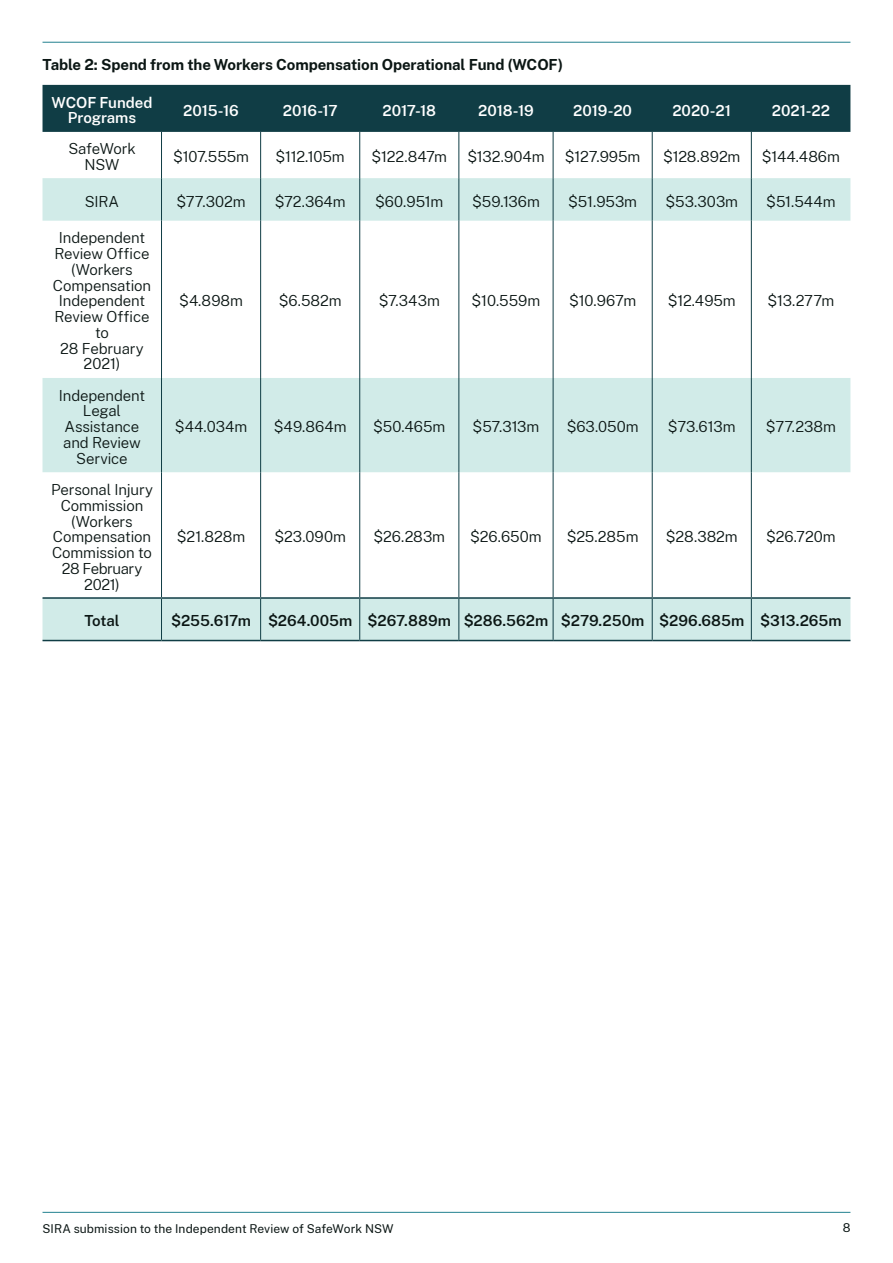
<style>
.page{position:relative;width:893px;height:1263px;background:#fff}
.page>*{position:absolute;margin:0;border:0;box-sizing:border-box;transform-origin:0 0}
.Table_Body_Copy{font:300 15px/15.8px "Public Sans";letter-spacing:-.01em;color:#0b1614;text-align:center}
.Table_Body_Copy-2{font:600 15px "Public Sans";color:#0b1614}
.Table_Column_Heading{font:600 15px/15.8px "Public Sans";letter-spacing:-.005em;color:#fff;text-align:center}
.Table_Chart_Heading{font:700 15px "Public Sans";letter-spacing:-.005em;color:#0b1614}
.t1{font:12px "Public Sans";letter-spacing:.005em;color:#0b1614}
</style>
<div class="page">
<div style="left:43px;top:85px;width:807px;height:47px;background:#103d45"></div>
<svg style="left:43px;top:178px;width:807px;height:462px"></svg>
<hr style="left:161px;top:132px;width:1px;height:46px;background:#103d45">
<hr style="left:260px;top:132px;width:1px;height:46px;background:#103d45">
<hr style="left:359px;top:132px;width:1px;height:46px;background:#103d45">
<hr style="left:458px;top:132px;width:1px;height:46px;background:#103d45">
<hr style="left:553px;top:132px;width:1px;height:46px;background:#103d45">
<hr style="left:652px;top:132px;width:1px;height:46px;background:#103d45">
<hr style="left:751px;top:132px;width:1px;height:46px;background:#103d45">
<hr style="left:161px;top:178px;width:1px;height:43px;background:#103d45">
<hr style="left:260px;top:178px;width:1px;height:43px;background:#103d45">
<hr style="left:359px;top:178px;width:1px;height:43px;background:#103d45">
<hr style="left:458px;top:178px;width:1px;height:43px;background:#103d45">
<hr style="left:553px;top:178px;width:1px;height:43px;background:#103d45">
<hr style="left:652px;top:178px;width:1px;height:43px;background:#103d45">
<hr style="left:751px;top:178px;width:1px;height:43px;background:#103d45">
<hr style="left:161px;top:221px;width:1px;height:157px;background:#103d45">
<hr style="left:260px;top:221px;width:1px;height:157px;background:#103d45">
<hr style="left:359px;top:221px;width:1px;height:157px;background:#103d45">
<hr style="left:458px;top:221px;width:1px;height:157px;background:#103d45">
<hr style="left:553px;top:221px;width:1px;height:157px;background:#103d45">
<hr style="left:652px;top:221px;width:1px;height:157px;background:#103d45">
<hr style="left:751px;top:221px;width:1px;height:157px;background:#103d45">
<hr style="left:161px;top:378px;width:1px;height:94px;background:#103d45">
<hr style="left:260px;top:378px;width:1px;height:94px;background:#103d45">
<hr style="left:359px;top:378px;width:1px;height:94px;background:#103d45">
<hr style="left:458px;top:378px;width:1px;height:94px;background:#103d45">
<hr style="left:553px;top:378px;width:1px;height:94px;background:#103d45">
<hr style="left:652px;top:378px;width:1px;height:94px;background:#103d45">
<hr style="left:751px;top:378px;width:1px;height:94px;background:#103d45">
<hr style="left:161px;top:472px;width:1px;height:125px;background:#103d45">
<hr style="left:260px;top:472px;width:1px;height:125px;background:#103d45">
<hr style="left:359px;top:472px;width:1px;height:125px;background:#103d45">
<hr style="left:458px;top:472px;width:1px;height:125px;background:#103d45">
<hr style="left:553px;top:472px;width:1px;height:125px;background:#103d45">
<hr style="left:652px;top:472px;width:1px;height:125px;background:#103d45">
<hr style="left:751px;top:472px;width:1px;height:125px;background:#103d45">
<hr style="left:43px;top:597px;width:119px;height:2px;background:#103d45">
<hr style="left:43px;top:640px;width:119px;height:1px;background:#103d45">
<hr style="left:161px;top:599px;width:1px;height:41px;background:#103d45">
<hr style="left:162px;top:597px;width:99px;height:2px;background:#103d45">
<hr style="left:162px;top:640px;width:99px;height:1px;background:#103d45">
<hr style="left:260px;top:599px;width:1px;height:41px;background:#103d45">
<hr style="left:261px;top:597px;width:99px;height:2px;background:#103d45">
<hr style="left:360px;top:597px;width:99px;height:2px;background:#103d45">
<hr style="left:459px;top:597px;width:94px;height:2px;background:#103d45">
<hr style="left:553px;top:597px;width:99px;height:2px;background:#103d45">
<hr style="left:359px;top:599px;width:1px;height:41px;background:#103d45">
<hr style="left:458px;top:599px;width:1px;height:41px;background:#103d45">
<hr style="left:553px;top:599px;width:1px;height:41px;background:#103d45">
<hr style="left:261px;top:640px;width:99px;height:1px;background:#103d45">
<hr style="left:360px;top:640px;width:99px;height:1px;background:#103d45">
<hr style="left:459px;top:640px;width:94px;height:1px;background:#103d45">
<hr style="left:553px;top:640px;width:99px;height:1px;background:#103d45">
<hr style="left:652px;top:599px;width:1px;height:41px;background:#103d45">
<hr style="left:652px;top:597px;width:99px;height:2px;background:#103d45">
<hr style="left:652px;top:640px;width:99px;height:1px;background:#103d45">
<hr style="left:751px;top:599px;width:1px;height:41px;background:#103d45">
<hr style="left:751px;top:597px;width:99px;height:2px;background:#103d45">
<hr style="left:751px;top:640px;width:99px;height:1px;background:#103d45">
<hr style="left:43px;top:1212px;width:807px;height:1px;background:#22818f">
<hr style="left:43px;top:42px;width:807px;height:1px;background:#22818f">
<p class="Table_Chart_Heading" style="left:43px;top:54px;width:522px">Table 2: Spend from the Workers Compensation Operational Fund (WCOF)</p>
<p class="Table_Column_Heading" style="left:52px;top:93px;width:102px">WCOF Funded<br>Programs</p>
<p class="Table_Column_Heading" style="left:183px;top:101px;width:57px">2015-16</p>
<p class="Table_Column_Heading" style="left:283px;top:101px;width:56px">2016-17</p>
<p class="Table_Column_Heading" style="left:382px;top:101px;width:55px">2017-18</p>
<p class="Table_Column_Heading" style="left:478px;top:101px;width:57px">2018-19</p>
<p class="Table_Column_Heading" style="left:573px;top:101px;width:60px">2019-20</p>
<p class="Table_Column_Heading" style="left:672px;top:101px;width:60px">2020-21</p>
<p class="Table_Column_Heading" style="left:772px;top:101px;width:60px">2021-22</p>
<p class="Table_Body_Copy" style="left:68px;top:140px;width:69px">SafeWork<br>NSW</p>
<p class="Table_Body_Copy" style="left:173px;top:148px;width:78px">$107.555m</p>
<p class="Table_Body_Copy" style="left:276px;top:148px;width:71px">$112.105m</p>
<p class="Table_Body_Copy" style="left:371px;top:148px;width:77px">$122.847m</p>
<p class="Table_Body_Copy" style="left:467px;top:148px;width:79px">$132.904m</p>
<p class="Table_Body_Copy" style="left:565px;top:148px;width:77px">$127.995m</p>
<p class="Table_Body_Copy" style="left:663px;top:148px;width:79px">$128.892m</p>
<p class="Table_Body_Copy" style="left:762px;top:148px;width:80px">$144.486m</p>
<p class="Table_Body_Copy" style="left:85px;top:193px;width:36px">SIRA</p>
<p class="Table_Body_Copy" style="left:177px;top:193px;width:71px">$77.302m</p>
<p class="Table_Body_Copy" style="left:275px;top:193px;width:73px">$72.364m</p>
<p class="Table_Body_Copy" style="left:375px;top:193px;width:70px">$60.951m</p>
<p class="Table_Body_Copy" style="left:472px;top:193px;width:69px">$59.136m</p>
<p class="Table_Body_Copy" style="left:568px;top:193px;width:70px">$51.953m</p>
<p class="Table_Body_Copy" style="left:665px;top:193px;width:74px">$53.303m</p>
<p class="Table_Body_Copy" style="left:766px;top:193px;width:71px">$51.544m</p>
<p class="Table_Body_Copy" style="left:53px;top:229px;width:100px">Independent<br>Review Office (Workers<br>Compensation<br>Independent<br>Review Office to<br>28 February<br>2021)</p>
<p class="Table_Body_Copy" style="left:179px;top:292px;width:65px">$4.898m</p>
<p class="Table_Body_Copy" style="left:279px;top:292px;width:64px">$6.582m</p>
<p class="Table_Body_Copy" style="left:379px;top:292px;width:63px">$7.343m</p>
<p class="Table_Body_Copy" style="left:472px;top:292px;width:70px">$10.559m</p>
<p class="Table_Body_Copy" style="left:569px;top:292px;width:69px">$10.967m</p>
<p class="Table_Body_Copy" style="left:668px;top:292px;width:69px">$12.495m</p>
<p class="Table_Body_Copy" style="left:767px;top:292px;width:68px">$13.277m</p>
<p class="Table_Body_Copy" style="left:59px;top:387px;width:88px">Independent<br>Legal<br>Assistance and Review<br>Service</p>
<p class="Table_Body_Copy" style="left:51px;top:481px;width:103px">Personal Injury<br>Commission (Workers<br>Compensation<br>Commission to<br>28 February<br>2021)</p>
<p class="Table_Body_Copy" style="left:175px;top:418px;width:74px">$44.034m</p>
<p class="Table_Body_Copy" style="left:274px;top:418px;width:74px">$49.864m</p>
<p class="Table_Body_Copy" style="left:373px;top:418px;width:74px">$50.465m</p>
<p class="Table_Body_Copy" style="left:473px;top:418px;width:68px">$57.313m</p>
<p class="Table_Body_Copy" style="left:567px;top:418px;width:73px">$63.050m</p>
<p class="Table_Body_Copy" style="left:668px;top:418px;width:69px">$73.613m</p>
<p class="Table_Body_Copy" style="left:766px;top:418px;width:71px">$77.238m</p>
<p class="Table_Body_Copy" style="left:177px;top:528px;width:70px">$21.828m</p>
<p class="Table_Body_Copy" style="left:274px;top:528px;width:73px">$23.090m</p>
<p class="Table_Body_Copy" style="left:373px;top:528px;width:73px">$26.283m</p>
<p class="Table_Body_Copy" style="left:470px;top:528px;width:73px">$26.650m</p>
<p class="Table_Body_Copy" style="left:567px;top:528px;width:73px">$25.285m</p>
<p class="Table_Body_Copy" style="left:666px;top:528px;width:73px">$28.382m</p>
<p class="Table_Body_Copy" style="left:766px;top:528px;width:71px">$26.720m</p>
<p class="Table_Body_Copy-2" style="left:84px;top:610px;width:37px">Total</p>
<p class="Table_Body_Copy-2" style="left:171px;top:610px;width:81px">$255.617m</p>
<p class="Table_Body_Copy-2" style="left:268px;top:610px;width:86px">$264.005m</p>
<p class="Table_Body_Copy-2" style="left:368px;top:610px;width:85px">$267.889m</p>
<p class="Table_Body_Copy-2" style="left:464px;top:610px;width:86px">$286.562m</p>
<p class="Table_Body_Copy-2" style="left:561px;top:610px;width:85px">$279.250m</p>
<p class="Table_Body_Copy-2" style="left:659px;top:610px;width:87px">$296.685m</p>
<p class="Table_Body_Copy-2" style="left:760px;top:610px;width:83px">$313.265m</p>
<p class="t1" style="left:43px;top:1220px;width:352px">SIRA submission to the Independent Review of SafeWork NSW</p>
<p class="t1" style="left:843px;top:1219px;width:9px">8</p>
</div>
